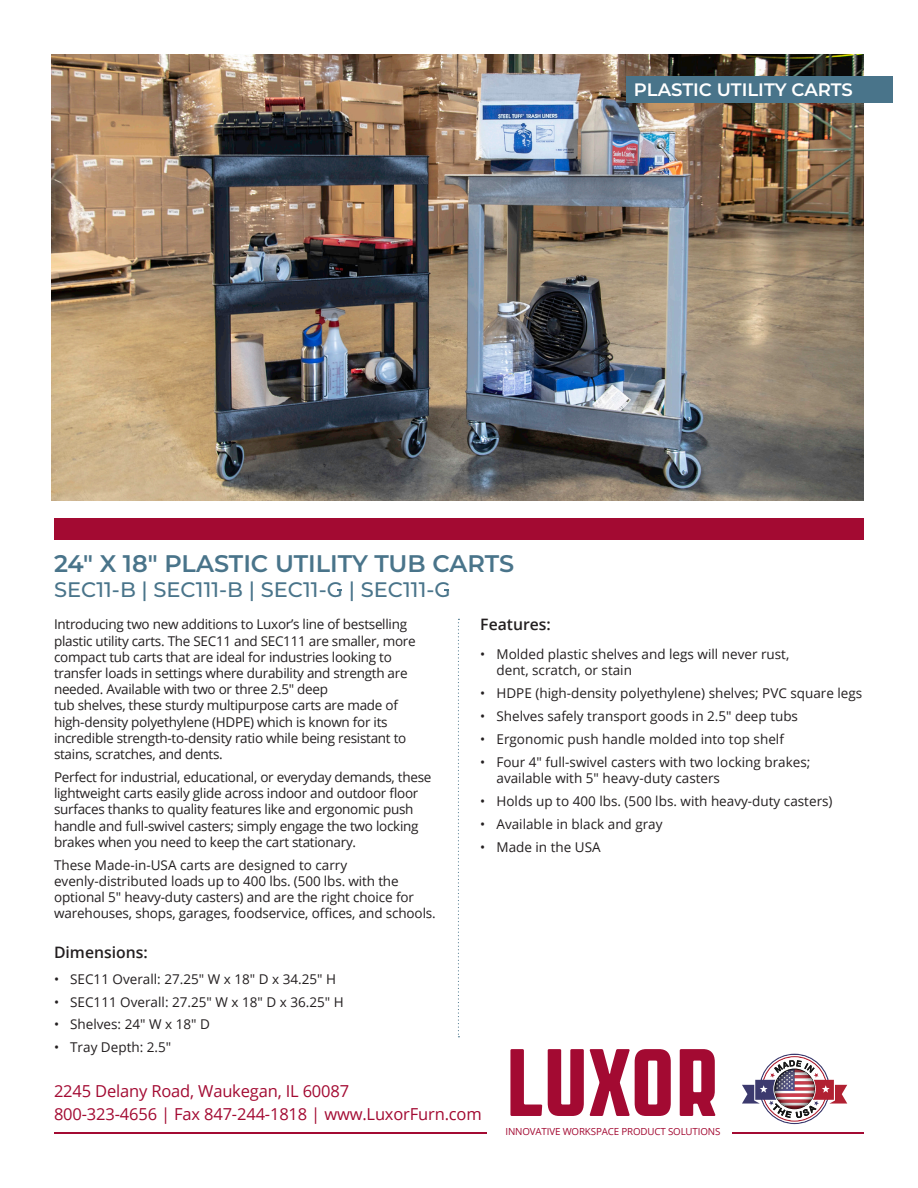
<style>
.page{position:relative;width:918px;height:1188px;background:#fff}
.page>*{position:absolute;margin:0;border:0;box-sizing:border-box;transform-origin:0 0}
.Small_Headline_cover{font:600 24px "Montserrat";color:#49748a}
.Small_Headline_cover-2{font:500 21px "Montserrat";color:#49748a}
.Category_Bar_Headlin{font:600 18px "Montserrat";color:#fff}
.Footer_Contact_info{font:16.5px "Open Sans";letter-spacing:-.01em;color:#a30a32}
.Description_Text{font:600 15.75px "Open Sans";color:#231f20}
.Description_Text-2{font:13.5px/16.2px "Open Sans";letter-spacing:-.02em;color:#231f20}
.Description_Text-3{font:13.5px/16.2px "Open Sans";color:#231f20}
.t1{font:9.75px "Open Sans";letter-spacing:-.015em;color:#a30a32}
</style>
<div class="page">
<img style="left:51px;top:54px;width:813px;height:446px">
<div style="left:626px;top:76px;width:267px;height:27px;background:#49748a"></div>
<svg style="left:458px;top:619px;width:1px;height:418px"></svg>
<div style="left:54px;top:518px;width:810px;height:21px;background:#a30a32"></div>
<svg style="left:510px;top:1049px;width:32px;height:67px"></svg>
<svg style="left:548px;top:1049px;width:36px;height:67px"></svg>
<svg style="left:590px;top:1049px;width:81px;height:67px"></svg>
<svg style="left:680px;top:1049px;width:36px;height:67px"></svg>
<hr style="left:54px;top:1133px;width:432px;height:1px;background:#a30a32">
<hr style="left:732px;top:1133px;width:132px;height:1px;background:#a30a32">
<img style="left:782px;top:1054px;width:25px;height:70px">
<img style="left:775px;top:1056px;width:40px;height:66px">
<svg style="left:763px;top:1057px;width:63px;height:63px"></svg>
<svg style="left:742px;top:1060px;width:105px;height:58px"></svg>
<p class="Category_Bar_Headlin" style="left:634px;top:77px;width:220px">PLASTIC UTILITY CARTS</p>
<p class="Small_Headline_cover" style="left:54px;top:546px;width:462px">24" X 18" PLASTIC UTILITY TUB CARTS</p>
<p class="Small_Headline_cover-2" style="left:54px;top:575px;width:398px">SEC11-B | SEC111-B | SEC11-G | SEC111-G</p>
<p class="Description_Text-2" style="left:54px;top:616px;width:363px">Introducing two new additions to Luxor’s line of bestselling plastic utility carts. The SEC11 and SEC111 are smaller, more compact tub carts that are ideal for industries looking to transfer loads in settings where durability and strength are needed. Available with two or three 2.5" deep<br>tub shelves, these sturdy multipurpose carts are made of high-density polyethylene (HDPE) which is known for its incredible strength-to-density ratio while being resistant to stains, scratches, and dents.</p>
<p class="Description_Text-2" style="left:54px;top:769px;width:379px">Perfect for industrial, educational, or everyday demands, these lightweight carts easily glide across indoor and outdoor floor surfaces thanks to quality features like and ergonomic push handle and full-swivel casters; simply engage the two locking brakes when you need to keep the cart stationary.</p>
<p class="Description_Text-2" style="left:54px;top:856px;width:383px">These Made-in-USA carts are designed to carry evenly-distributed loads up to 400 lbs. (500 lbs. with the optional 5" heavy-duty casters) and are the right choice for warehouses, shops, garages, foodservice, offices, and schools.</p>
<p class="Description_Text" style="left:54px;top:941px;width:95px">Dimensions:</p>
<p class="Description_Text-3" style="left:54px;top:970px;width:284px">• SEC11 Overall: 27.25" W x 18" D x 34.25" H</p>
<p class="Description_Text-3" style="left:54px;top:993px;width:291px">• SEC111 Overall: 27.25" W x 18" D x 36.25" H</p>
<p class="Description_Text-3" style="left:54px;top:1016px;width:157px">• Shelves: 24" W x 18" D</p>
<p class="Description_Text-3" style="left:54px;top:1039px;width:119px">• Tray Depth: 2.5"</p>
<p class="Description_Text" style="left:480px;top:613px;width:72px">Features:</p>
<p class="Description_Text-3" style="left:496px;top:645px;width:294px;text-indent:-16px">• Molded plastic shelves and legs will never rust, dent, scratch, or stain</p>
<p class="Description_Text-3" style="left:480px;top:684px;width:384px">• HDPE (high-density polyethylene) shelves; PVC square legs</p>
<p class="Description_Text-3" style="left:480px;top:707px;width:319px">• Shelves safely transport goods in 2.5" deep tubs</p>
<p class="Description_Text-3" style="left:480px;top:730px;width:305px">• Ergonomic push handle molded into top shelf</p>
<p class="Description_Text-3" style="left:496px;top:753px;width:315px;text-indent:-16px">• Four 4" full-swivel casters with two locking brakes; available with 5" heavy-duty casters</p>
<p class="Description_Text-3" style="left:480px;top:792px;width:354px">• Holds up to 400 lbs. (500 lbs. with heavy-duty casters)</p>
<p class="Description_Text-3" style="left:480px;top:815px;width:184px">• Available in black and gray</p>
<p class="Description_Text-3" style="left:480px;top:838px;width:122px">• Made in the USA</p>
<p class="Footer_Contact_info" style="left:54px;top:1080px;width:297px">2245 Delany Road, Waukegan, IL 60087</p>
<p class="Footer_Contact_info" style="left:54px;top:1102px;width:429px">800-323-4656 | Fax 847-244-1818 | www.LuxorFurn.com</p>
<p class="t1" style="left:506px;top:1125px;width:216px">INNOVATIVE WORKSPACE PRODUCT SOLUTIONS</p>
</div>
